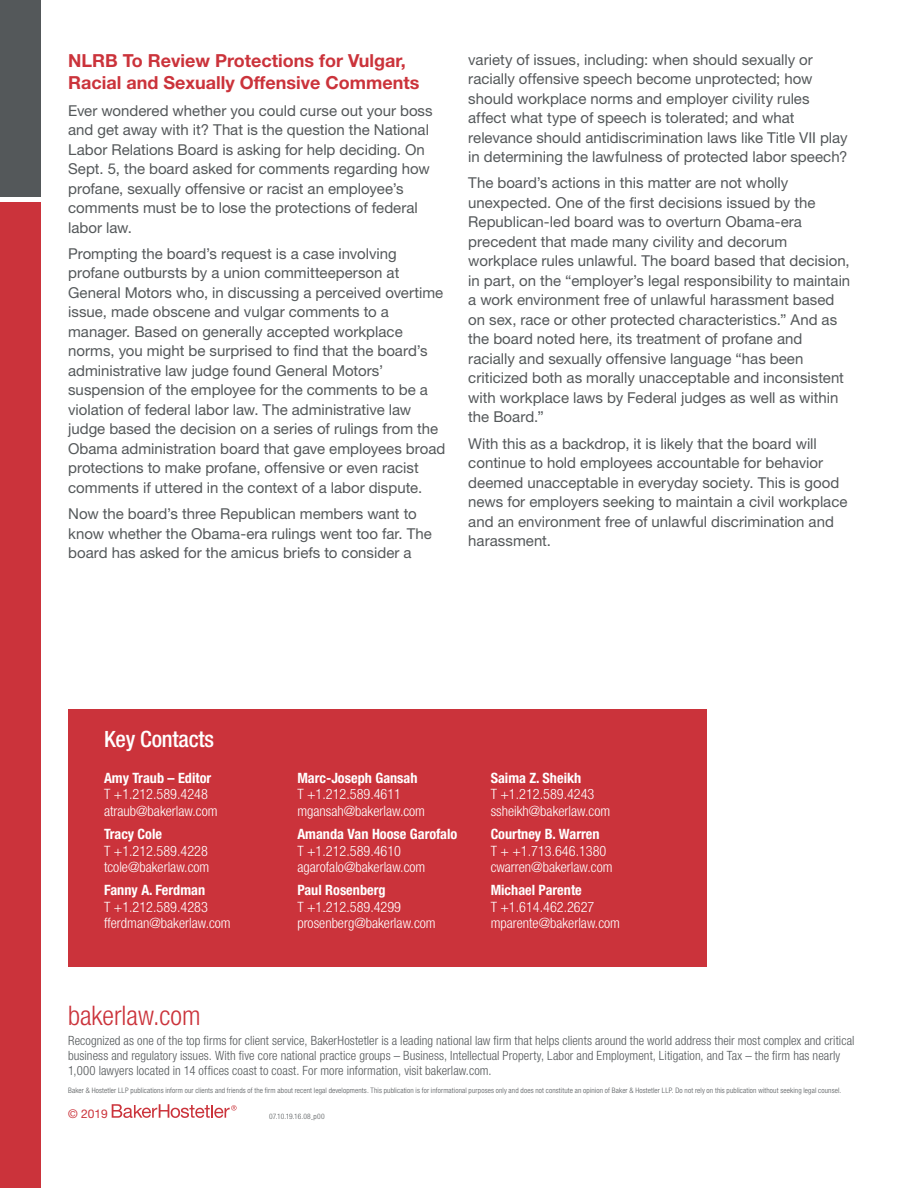
<style>
.page{position:relative;width:918px;height:1188px;background:#fff}
.page>*{position:absolute;margin:0;border:0;box-sizing:border-box;transform-origin:0 0}
.t1{font:300 condensed 27px "Helvetica Neue LT Std";color:#cb333b}
.t2{font:500 condensed 22.5px "Helvetica Neue LT Std";letter-spacing:-.01em;color:#fff}
.hd_2{font:700 18px/22.5px "Helvetica Neue LT Std";color:#cb333b}
.body_copy{font:15px/19.5px "Helvetica Neue LT Std";color:#54585a}
.contact_body{font:300 condensed 14.25px "Helvetica Neue LT Std";color:#fff}
.contact_name{font:700 condensed 14.25px "Helvetica Neue LT Std";color:#fff}
.t3{font:300 condensed 12.75px/15px "Helvetica Neue LT Std";letter-spacing:.005em;color:#54585a}
.t4{font:12px "Helvetica Neue LT Std";color:#cb333b}
.t5{font:300 condensed 7.5px "Helvetica Neue LT Std";letter-spacing:.015em;color:#54585a}
</style>
<div class="page">
<div style="left:68px;top:710px;width:638px;height:257px;background:#cb333b"></div>
<div style="left:0;top:0;width:40px;height:197px;background:#54585a"></div>
<div style="left:0;top:202px;width:40px;height:986px;background:#cb333b"></div>
<svg style="left:112px;top:1104px;width:125px;height:14px"></svg>
<p class="hd_2" style="left:68px;top:49px;width:353px">NLRB To Review Protections for Vulgar,<br>Racial and Sexually Offensive Comments</p>
<p class="body_copy" style="left:68px;top:100px;width:366px">Ever wondered whether you could curse out your boss and get away with it? That is the question the National Labor Relations Board is asking for help deciding. On Sept. 5, the board asked for comments regarding how profane, sexually offensive or racist an employee’s comments must be to lose the protections of federal labor law.</p>
<p class="body_copy" style="left:68px;top:244px;width:379px">Prompting the board’s request is a case involving profane outbursts by a union committeeperson at General Motors who, in discussing a perceived overtime issue, made obscene and vulgar comments to a manager. Based on generally accepted workplace norms, you might be surprised to find that the board’s administrative law judge found General Motors’ suspension of the employee for the comments to be a violation of federal labor law. The administrative law judge based the decision on a series of rulings from the Obama administration board that gave employees broad protections to make profane, offensive or even racist comments if uttered in the context of a labor dispute.</p>
<p class="body_copy" style="left:68px;top:504px;width:365px">Now the board’s three Republican members want to know whether the Obama-era rulings went too far. The board has asked for the amicus briefs to consider a</p>
<p class="body_copy" style="left:468px;top:49px;width:381px">variety of issues, including: when should sexually or racially offensive speech become unprotected; how should workplace norms and employer civility rules affect what type of speech is tolerated; and what relevance should antidiscrimination laws like Title VII play in determining the lawfulness of protected labor speech?</p>
<p class="body_copy" style="left:468px;top:173px;width:383px">The board’s actions in this matter are not wholly unexpected. One of the first decisions issued by the Republican-led board was to overturn Obama-era precedent that made many civility and decorum workplace rules unlawful. The board based that decision, in part, on the “employer’s legal responsibility to maintain a work environment free of unlawful harassment based on sex, race or other protected characteristics.” And as the board noted here, its treatment of profane and racially and sexually offensive language “has been criticized both as morally unacceptable and inconsistent with workplace laws by Federal judges as well as within the Board.”</p>
<p class="body_copy" style="left:468px;top:433px;width:381px">With this as a backdrop, it is likely that the board will continue to hold employees accountable for behavior deemed unacceptable in everyday society. This is good news for employers seeking to maintain a civil workplace and an environment free of unlawful discrimination and harassment.</p>
<p class="t2" style="left:104px;top:726px;width:112px">Key Contacts</p>
<p class="contact_name" style="left:104px;top:769px;width:109px">Amy Traub – Editor</p>
<p class="contact_body" style="left:104px;top:786px;width:105px">T +1.212.589.4248</p>
<p class="contact_body" style="left:104px;top:803px;width:115px">atraub@bakerlaw.com</p>
<p class="contact_name" style="left:104px;top:826px;width:60px">Tracy Cole</p>
<p class="contact_body" style="left:104px;top:842px;width:105px">T +1.212.589.4228</p>
<p class="contact_body" style="left:104px;top:859px;width:107px">tcole@bakerlaw.com</p>
<p class="contact_name" style="left:104px;top:882px;width:103px">Fanny A. Ferdman</p>
<p class="contact_body" style="left:104px;top:899px;width:105px">T +1.212.589.4283</p>
<p class="contact_body" style="left:104px;top:915px;width:128px">fferdman@bakerlaw.com</p>
<p class="t1" style="left:68px;top:1000px;width:134px">bakerlaw.com</p>
<p class="contact_name" style="left:297px;top:769px;width:122px">Marc-Joseph Gansah</p>
<p class="contact_body" style="left:297px;top:786px;width:105px">T +1.212.589.4611</p>
<p class="contact_body" style="left:297px;top:803px;width:129px">mgansah@bakerlaw.com</p>
<p class="contact_name" style="left:297px;top:826px;width:161px">Amanda Van Hoose Garofalo</p>
<p class="contact_body" style="left:297px;top:842px;width:105px">T +1.212.589.4610</p>
<p class="contact_body" style="left:297px;top:859px;width:129px">agarofalo@bakerlaw.com</p>
<p class="contact_name" style="left:297px;top:882px;width:90px">Paul Rosenberg</p>
<p class="contact_body" style="left:297px;top:899px;width:105px">T +1.212.589.4299</p>
<p class="contact_body" style="left:297px;top:915px;width:140px">prosenberg@bakerlaw.com</p>
<p class="contact_name" style="left:491px;top:769px;width:92px">Saima Z. Sheikh</p>
<p class="contact_body" style="left:491px;top:786px;width:105px">T +1.212.589.4243</p>
<p class="contact_body" style="left:491px;top:803px;width:121px">ssheikh@bakerlaw.com</p>
<p class="contact_name" style="left:491px;top:826px;width:110px">Courtney B. Warren</p>
<p class="contact_body" style="left:491px;top:842px;width:117px">T + +1.713.646.1380</p>
<p class="contact_body" style="left:491px;top:859px;width:123px">cwarren@bakerlaw.com</p>
<p class="contact_name" style="left:491px;top:882px;width:93px">Michael Parente</p>
<p class="contact_body" style="left:491px;top:899px;width:105px">T +1.614.462.2627</p>
<p class="contact_body" style="left:491px;top:915px;width:131px">mparente@bakerlaw.com</p>
<p class="t3" style="left:68px;top:1033px;width:788px">Recognized as one of the top firms for client service, BakerHostetler is a leading national law firm that helps clients around the world address their most complex and critical business and regulatory issues. With five core national practice groups – Business, Intellectual Property, Labor and Employment, Litigation, and Tax – the firm has nearly<br>1,000 lawyers located in 14 offices coast to coast. For more information, visit bakerlaw.com.</p>
<p class="t5" style="left:68px;top:1086px;width:775px">Baker &amp; Hostetler LLP publications inform our clients and friends of the firm about recent legal developments. This publication is for informational purposes only and does not constitute an opinion of Baker &amp; Hostetler LLP. Do not rely on this publication without seeking legal counsel.</p>
<p class="t4" style="left:68px;top:1107px;width:41px">© 2019</p>
<p class="t5" style="left:269px;top:1112px;width:43px">07.10.19.16.08</p>
</div>
